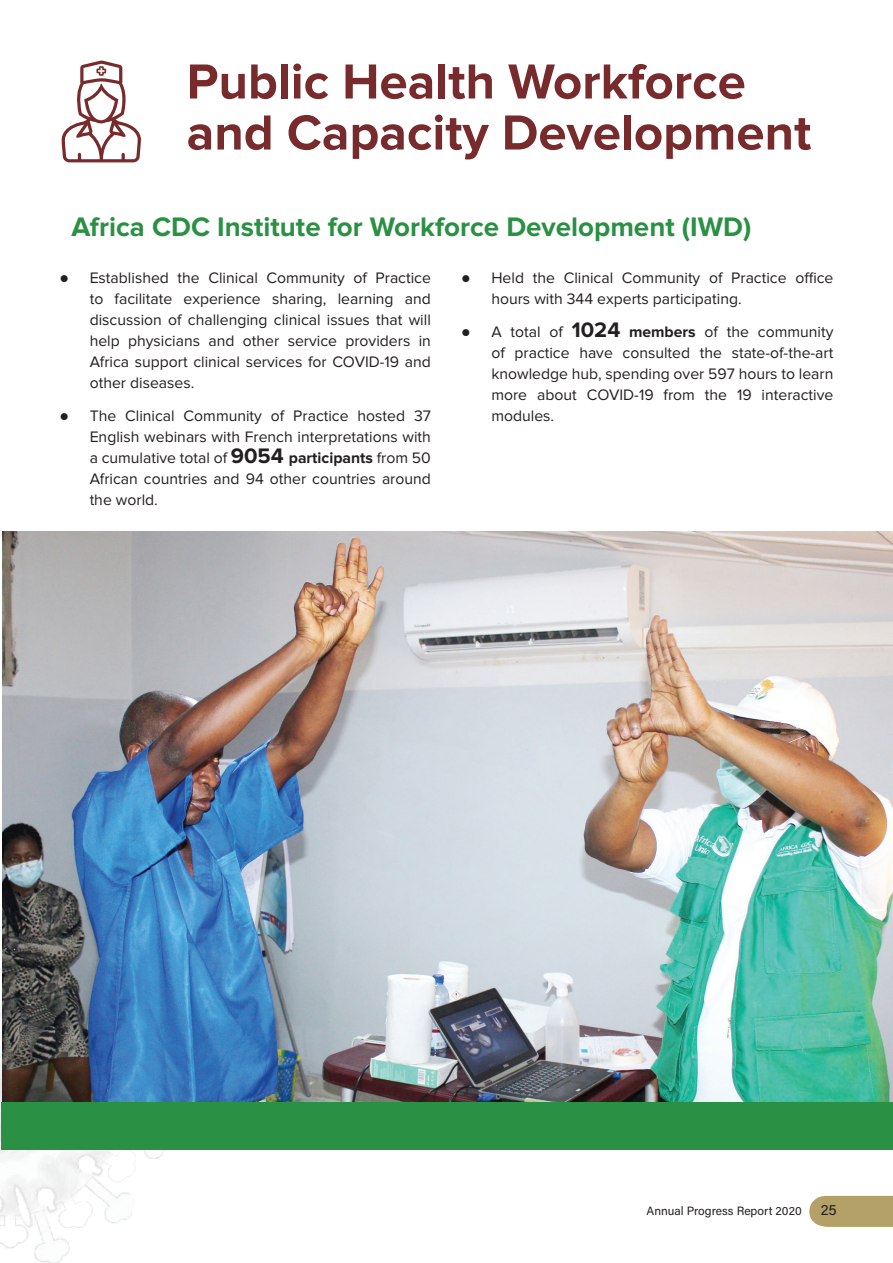
<style>
.page{position:relative;width:893px;height:1263px;background:#fff}
.page>*{position:absolute;margin:0;border:0;box-sizing:border-box;transform-origin:0 0}
.t1{font:700 51px/51px "Proxima Nova";color:#782b2c}
.t2{font:700 27.75px "Proxima Nova";color:#2a9043}
.t3{font:15.75px/21px "Proxima Nova";color:#231f20;text-align:justify}
.t4{font:15px "Acumin Pro";color:#231f20}
.t5{font:12px "Acumin Pro";color:#231f20}
.s1{font-weight:700;font-size:21.75px}
.s2{font-weight:700}
</style>
<div class="page">
<img style="left:0;top:945px;width:169px;height:318px">
<svg style="left:809px;top:1196px;width:84px;height:31px;background:#b7a56f"></svg>
<svg style="left:62px;top:61px;width:79px;height:101px"></svg>
<img style="left:3px;top:531px;width:890px;height:571px">
<div style="left:1px;top:1102px;width:892px;height:47px;background:#2a9043"></div>
<h1 class="t1" style="left:187px;top:57px;width:626px">Public Health Workforce and Capacity Development</h1>
<h2 class="t2" style="left:72px;top:210px;width:681px">Africa CDC Institute for Workforce Development (IWD)</h2>
<p class="t3" style="left:90px;top:267px;width:343px;text-indent:-30px">● Established the Clinical Community of Practice to facilitate experience sharing, learning and discussion of challenging clinical issues that will help physicians and other service providers in Africa support clinical services for COVID-19 and other diseases.</p>
<p class="t3" style="left:90px;top:406px;width:343px;text-indent:-30px">● The Clinical Community of Practice hosted 37<br>English webinars with French interpretations with a cumulative total of <span class="s1">9054</span> <span class="s2">participants</span> from 50<br>African countries and 94 other countries around the world.</p>
<p class="t3" style="left:491px;top:267px;width:344px;text-indent:-30px">● Held the Clinical Community of Practice office hours with 344 experts participating.</p>
<p class="t3" style="left:491px;top:322px;width:344px;text-indent:-30px">● A total of <span class="s1">1024</span> <span class="s2">members</span> of the community of practice have consulted the state-of-the-art knowledge hub, spending over 597 hours to learn more about COVID-19 from the 19 interactive modules.</p>
<p class="t5" style="left:646px;top:1202px;width:157px">Annual Progress Report 2020</p>
<p class="t4" style="left:821px;top:1199px;width:17px">25</p>
</div>
